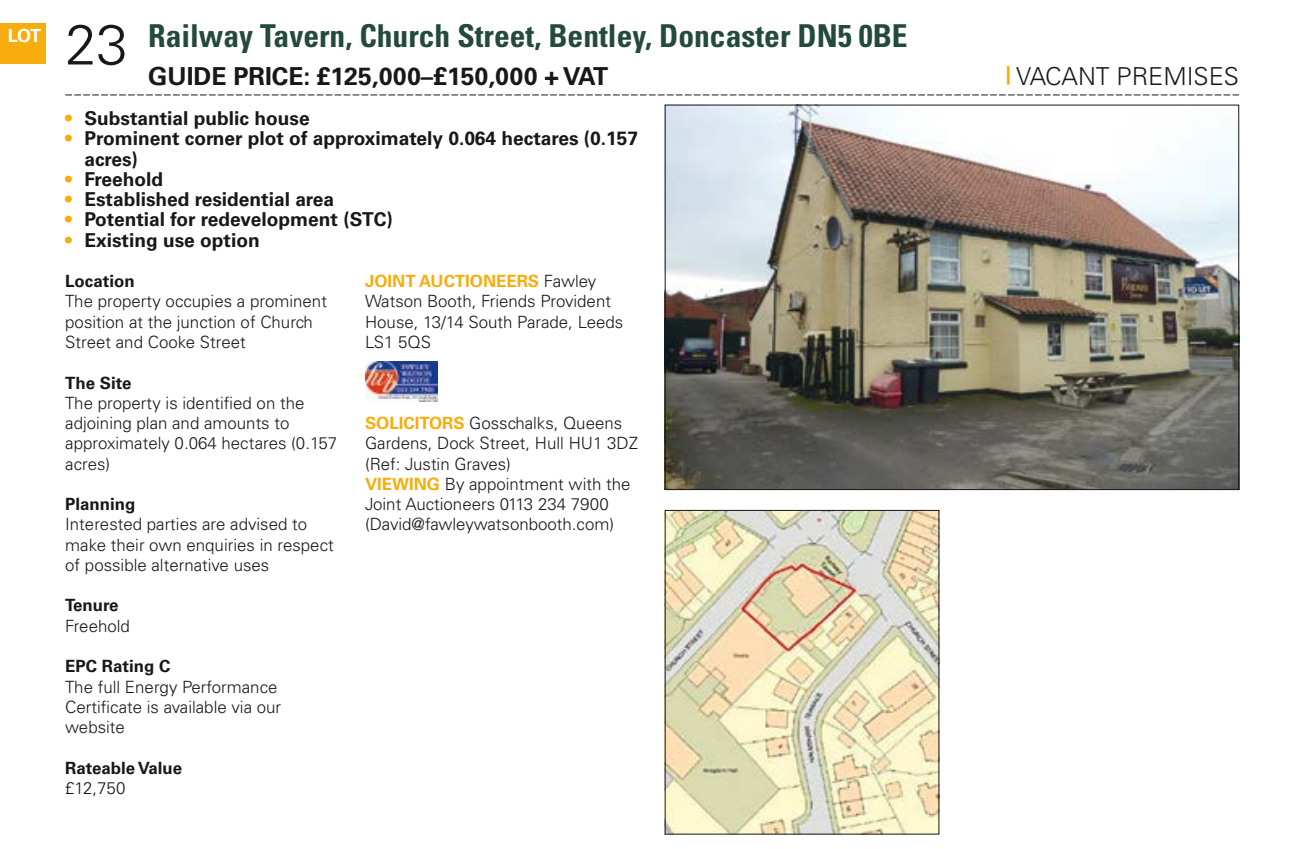
<style>
.page{position:relative;width:1310px;height:849px;background:#fff}
.page>*{position:absolute;margin:0;border:0;box-sizing:border-box;transform-origin:0 0}
.t1{font:700 condensed 31.5px "Univers LT Std";color:#234a3d}
.t2{font:700 24.75px "Univers LT Std";color:#1a171c}
.t3{font:300 24.75px "Univers LT Std";color:#1a171c}
.t4{font:700 19.12px/20.2px "Univers LT Std";color:#1a171c}
.t5{font:700 18px "Univers LT Std";color:#fff}
.t6{font:300 16.88px/20.2px "Univers LT Std";color:#1a171c}
.t7{font:700 16.88px "Univers LT Std";color:#1a171c}
.s1{font-weight:300;font-stretch:normal;font-size:56.25px;color:#1a171c}
.s2{color:#f7ad0d}
.s3{font-weight:700;color:#f7ad0d}
</style>
<div class="page">
<svg style="left:65px;top:94px;width:1174px;height:1px"></svg>
<div style="left:0;top:24px;width:46px;height:40px;background:#f7ad0d"></div>
<img style="left:365px;top:361px;width:73px;height:40px">
<img style="left:667px;top:107px;width:570px;height:380px">
<img style="left:667px;top:512px;width:270px;height:320px">
<p class="t5" style="left:8px;top:25px;width:35px">LOT</p>
<h1 class="t1" style="left:65px;top:16px;width:844px"><span class="s1">23</span> Railway Tavern, Church Street, Bentley, Doncaster DN5 0BE</h1>
<h2 class="t2" style="left:148px;top:61px;width:462px">GUIDE PRICE: £125,000–£150,000 + VAT</h2>
<h2 class="t3" style="left:1006px;top:61px;width:234px"><sup>|</sup> VACANT PREMISES</h2>
<p class="t4" style="left:65px;top:108px;width:246px"><span class="s2">•</span> Substantial public house</p>
<p class="t4" style="left:84px;top:129px;width:555px;text-indent:-19px"><span class="s2">•</span> Prominent corner plot of approximately 0.064 hectares (0.157 acres)</p>
<p class="t4" style="left:65px;top:169px;width:99px"><span class="s2">•</span> Freehold</p>
<p class="t4" style="left:65px;top:189px;width:270px"><span class="s2">•</span> Established residential area</p>
<p class="t4" style="left:65px;top:210px;width:329px"><span class="s2">•</span> Potential for redevelopment (STC)</p>
<p class="t4" style="left:65px;top:230px;width:196px"><span class="s2">•</span> Existing use option</p>
<p class="t7" style="left:65px;top:271px;width:71px">Location</p>
<p class="t6" style="left:65px;top:291px;width:263px">The property occupies a prominent position at the junction of Church<br>Street and Cooke Street</p>
<p class="t7" style="left:65px;top:372px;width:68px">The Site</p>
<p class="t6" style="left:65px;top:392px;width:274px">The property is identified on the adjoining plan and amounts to approximately 0.064 hectares (0.157 acres)</p>
<p class="t7" style="left:65px;top:494px;width:72px">Planning</p>
<p class="t6" style="left:65px;top:514px;width:270px">Interested parties are advised to make their own enquiries in respect of possible alternative uses</p>
<p class="t7" style="left:65px;top:595px;width:55px">Tenure</p>
<p class="t6" style="left:65px;top:615px;width:66px">Freehold</p>
<p class="t7" style="left:65px;top:656px;width:107px">EPC Rating C</p>
<p class="t6" style="left:65px;top:676px;width:217px">The full Energy Performance<br>Certificate is available via our website</p>
<p class="t7" style="left:65px;top:757px;width:118px">Rateable Value</p>
<p class="t6" style="left:65px;top:777px;width:62px">£12,750</p>
<p class="t6" style="left:365px;top:271px;width:260px"><span class="s3">JOINT AUCTIONEERS</span> Fawley<br>Watson Booth, Friends Provident<br>House, 13/14 South Parade, Leeds<br>LS1 5QS</p>
<p class="t6" style="left:365px;top:413px;width:274px"><span class="s3">SOLICITORS</span> Gosschalks, Queens<br>Gardens, Dock Street, Hull HU1 3DZ (Ref: Justin Graves)<br><span class="s3">VIEWING</span> By appointment with the<br>Joint Auctioneers 0113 234 7900 (David@fawleywatsonbooth.com)</p>
</div>
